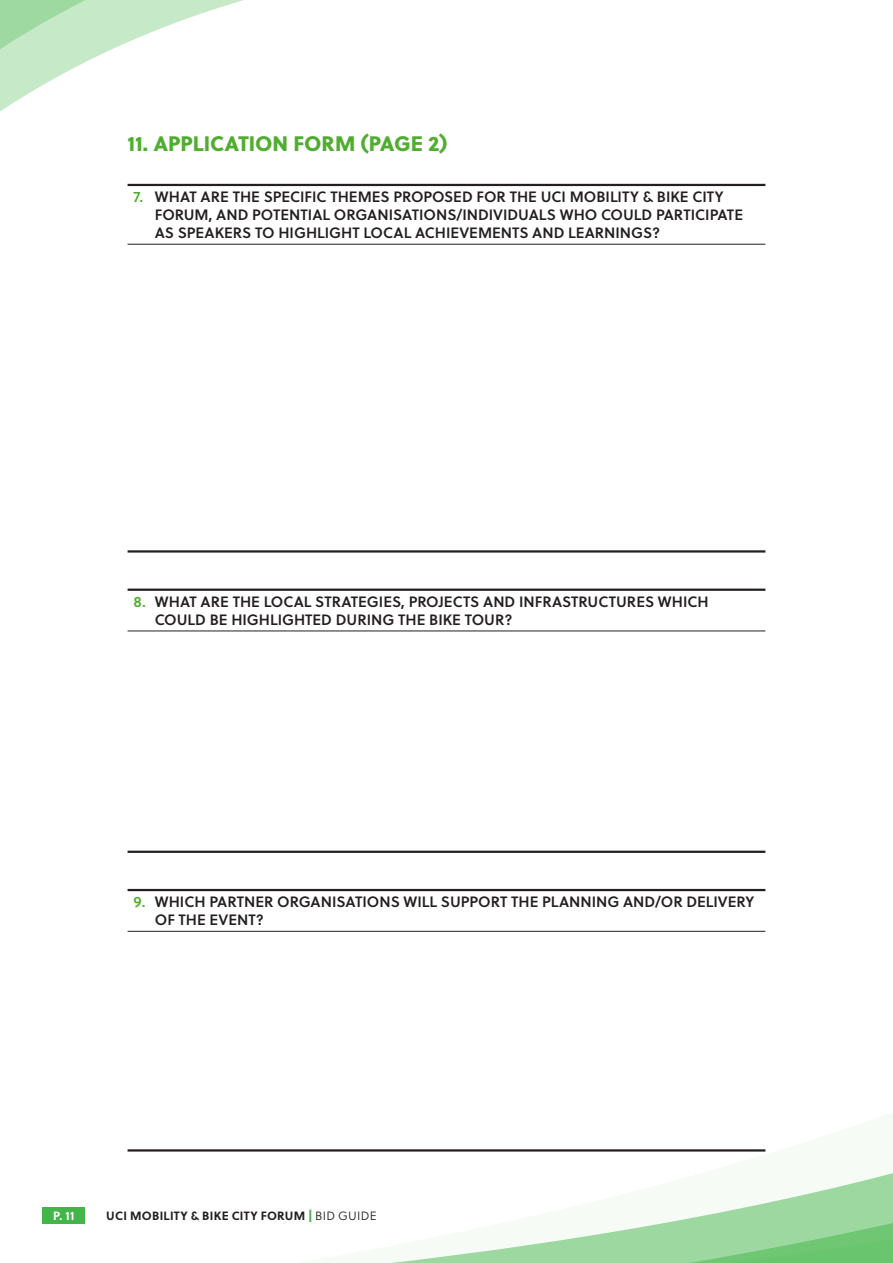
<style>
.page{position:relative;width:893px;height:1263px;background:#fff}
.page>*{position:absolute;margin:0;border:0;box-sizing:border-box;transform-origin:0 0}
.t1{font:21px "Soleil Xb";color:#4fad2f}
.t2{font:15px/18px "Soleil Sb";color:#231f20}
.t3{font:700 12px "Soleil";letter-spacing:.025em;color:#231f20}
.t4{font:700 12px "Soleil";color:#fff}
.s1{color:#4fad2f}
.s2{font-family:"Soleil Xb";font-weight:400;color:#40ae49}
.s3{font-family:"Soleil Lt";font-weight:400}
</style>
<div class="page">
<svg style="left:0;top:0;width:637px;height:245px"></svg>
<svg style="left:127px;top:850px;width:639px;height:82px"></svg>
<svg style="left:42px;top:1149px;width:851px;height:114px"></svg>
<div style="left:43px;top:1207px;width:42px;height:16px;background:#42b649"></div>
<hr style="left:128px;top:244px;width:637px;height:1px;background:#231f20">
<hr style="left:128px;top:184px;width:637px;height:2px;background:#231f20">
<hr style="left:128px;top:550px;width:637px;height:3px;background:#231f20">
<hr style="left:128px;top:631px;width:637px;height:1px;background:#231f20">
<hr style="left:128px;top:589px;width:637px;height:2px;background:#231f20">
<hr style="left:128px;top:851px;width:637px;height:2px;background:#231f20">
<hr style="left:128px;top:931px;width:637px;height:1px;background:#231f20">
<hr style="left:128px;top:889px;width:637px;height:2px;background:#231f20">
<hr style="left:128px;top:1149px;width:637px;height:2px;background:#231f20">
<p class="t1" style="left:128px;top:127px;width:321px">11. APPLICATION FORM (PAGE 2)</p>
<p class="t2" style="left:155px;top:187px;width:590px;text-indent:-21px"><span class="s1">7.</span> WHAT ARE THE SPECIFIC THEMES PROPOSED FOR THE UCI MOBILITY &amp; BIKE CITY<br>FORUM, AND POTENTIAL ORGANISATIONS/INDIVIDUALS WHO COULD PARTICIPATE<br>AS SPEAKERS TO HIGHLIGHT LOCAL ACHIEVEMENTS AND LEARNINGS?</p>
<p class="t2" style="left:155px;top:592px;width:555px;text-indent:-21px"><span class="s1">8.</span> WHAT ARE THE LOCAL STRATEGIES, PROJECTS AND INFRASTRUCTURES WHICH<br>COULD BE HIGHLIGHTED DURING THE BIKE TOUR?</p>
<p class="t2" style="left:155px;top:892px;width:601px;text-indent:-21px"><span class="s1">9.</span> WHICH PARTNER ORGANISATIONS WILL SUPPORT THE PLANNING AND/OR DELIVERY<br>OF THE EVENT?</p>
<p class="t4" style="left:53px;top:1206px;width:23px">P. 11</p>
<p class="t3" style="left:106px;top:1206px;width:272px">UCI MOBILITY &amp; BIKE CITY FORUM <span class="s2">|</span> <span class="s3">BID GUIDE</span></p>
</div>
